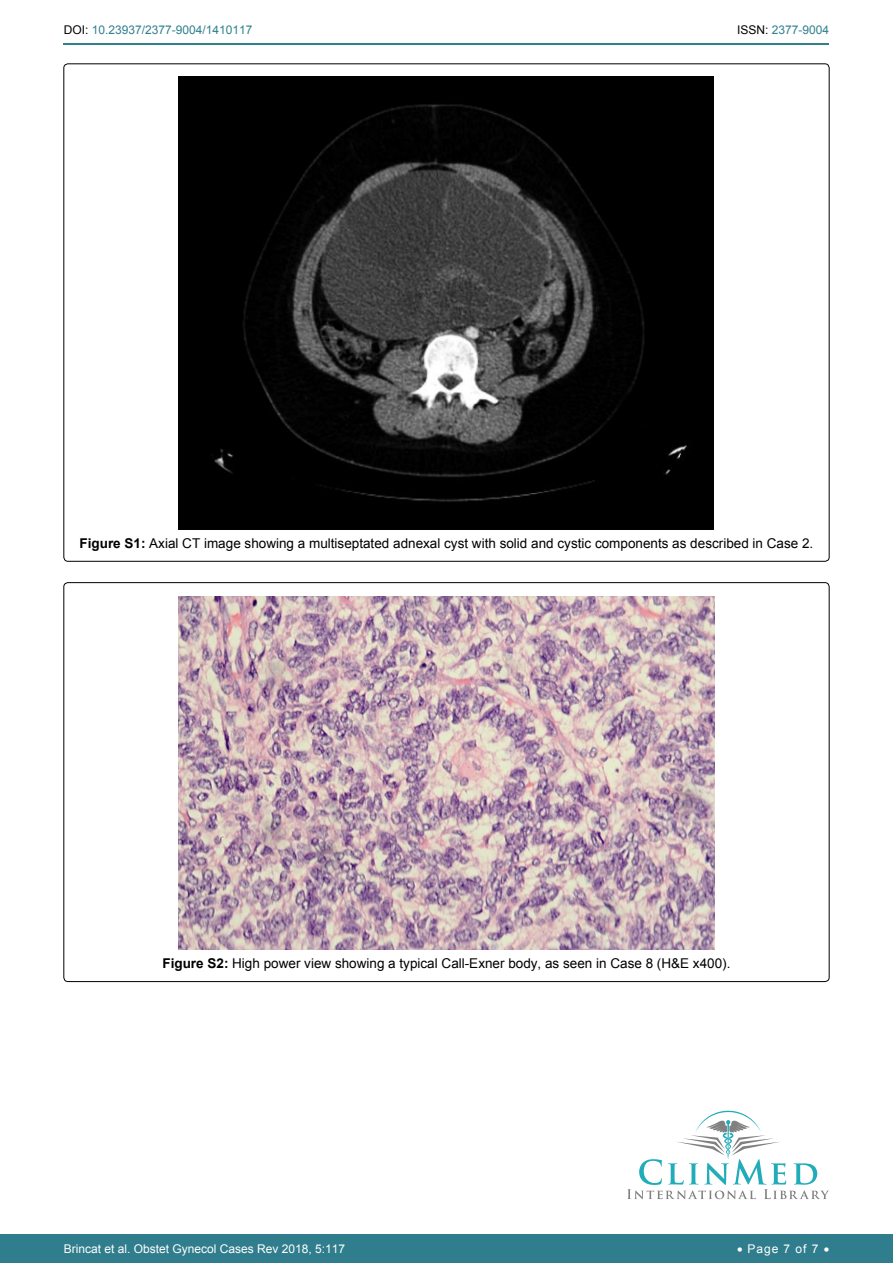
<style>
.page{position:relative;width:893px;height:1263px;background:#fff}
.page>*{position:absolute;margin:0;border:0;box-sizing:border-box;transform-origin:0 0}
.t1{font:13.5px "Arial";color:#000}
.t2{font:12px "Arial";color:#fff}
.t3{font:12px "Arial";color:#30808d}
.s1{color:#000}
.s2{font-weight:700}
</style>
<div class="page">
<hr style="left:64px;top:43px;width:765px;height:2px;background:#30808d">
<div style="left:0;top:1234px;width:893px;height:29px;background:#307d8d"></div>
<img style="left:178px;top:77px;width:536px;height:453px">
<img style="left:179px;top:596px;width:536px;height:353px">
<svg style="left:627px;top:1111px;width:202px;height:88px"></svg>
<p class="t3" style="left:64px;top:22px;width:190px"><span class="s1">DOI:</span> 10.23937/2377-9004/1410117</p>
<p class="t3" style="left:737px;top:22px;width:94px"><span class="s1">ISSN:</span> 2377-9004</p>
<p class="t1" style="left:80px;top:535px;width:735px"><span class="s2">Figure S1:</span> Axial CT image showing a multiseptated adnexal cyst with solid and cystic components as described in Case 2.</p>
<p class="t1" style="left:162px;top:954px;width:569px"><span class="s2">Figure S2:</span> High power view showing a typical Call-Exner body, as seen in Case 8 (H&amp;E x400).</p>
<p class="t2" style="left:64px;top:1241px;width:283px">Brincat et al. Obstet Gynecol Cases Rev 2018, 5:117</p>
<p class="t2" style="left:737px;top:1241px;width:94px">• Page 7 of 7 •</p>
</div>
